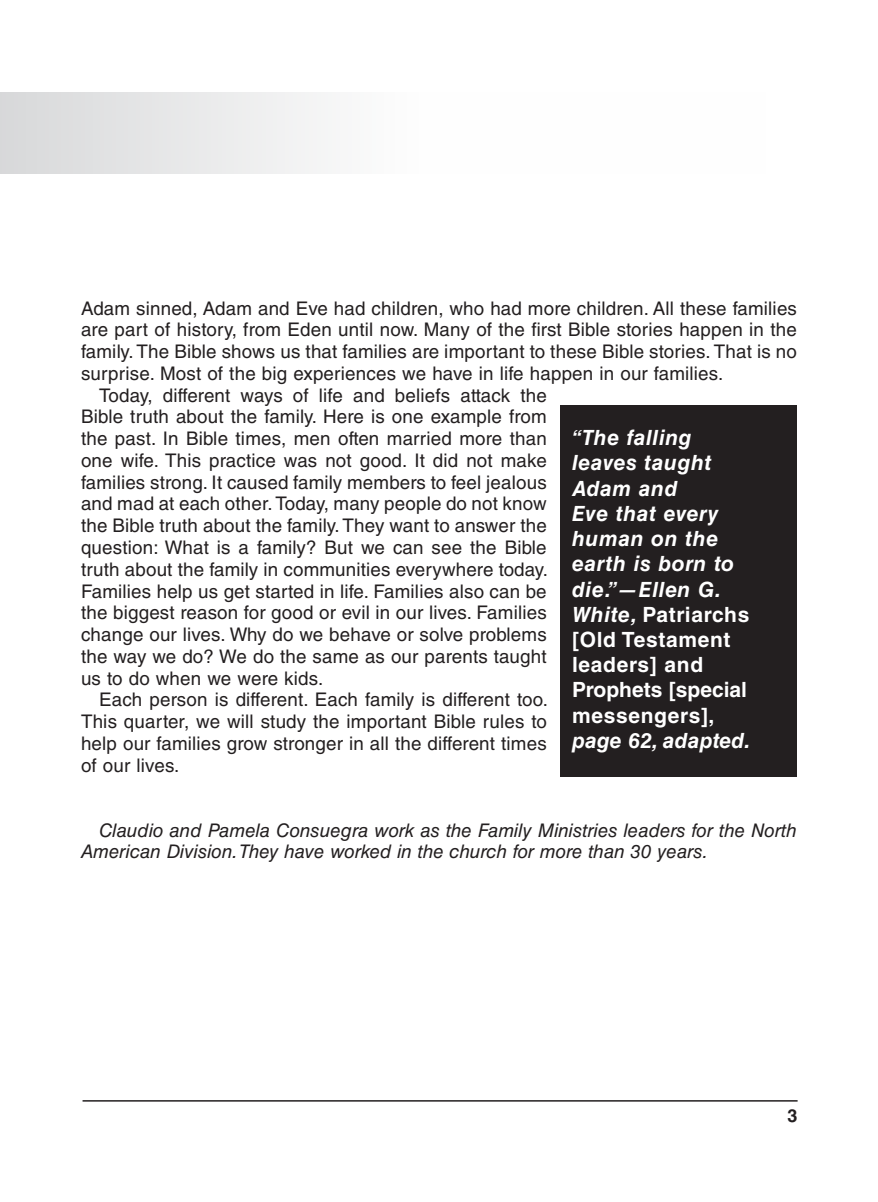
<style>
.page{position:relative;width:878px;height:1202px;background:#fff}
.page>*{position:absolute;margin:0;border:0;box-sizing:border-box;transform-origin:0 0}
.t1{font:italic 700 21px/25.2px "Helvetica LT Std";letter-spacing:.03em;color:#fff}
.t2{font:italic 700 21px "Helvetica LT Std";letter-spacing:.01em;color:#fff}
.t3{font:18.75px "Helvetica LT Std";letter-spacing:.01em;color:#231f20}
.t4{font:italic 18.75px/21.8px "Helvetica LT Std";color:#231f20}
.t5{font:700 18px "Helvetica LT Std";color:#231f20}
.s1{font-style:normal}
</style>
<div class="page">
<hr style="left:82px;top:1100px;width:715px;height:1px;background:#231f20">
<div style="left:560px;top:405px;width:236px;height:371px;background:#231f20"></div>
<div style="left:0;top:93px;width:766px;height:81px;background:linear-gradient(to right,#dfe0e1,#fff)"></div>
<p class="t3" style="left:81px;top:297px;width:717px">Adam sinned, Adam and Eve had children, who had more children. All these families</p>
<p class="t3" style="left:81px;top:319px;width:717px">are part of history, from Eden until now. Many of the first Bible stories happen in the</p>
<p class="t3" style="left:81px;top:341px;width:717px">family. The Bible shows us that families are important to these Bible stories. That is no</p>
<p class="t3" style="left:81px;top:362px;width:644px">surprise. Most of the big experiences we have in life happen in our families.</p>
<p class="t3" style="left:99px;top:384px;width:449px">Today, different ways of life and beliefs attack the</p>
<p class="t3" style="left:81px;top:406px;width:467px">Bible truth about the family. Here is one example from</p>
<p class="t3" style="left:81px;top:428px;width:467px">the past. In Bible times, men often married more than</p>
<p class="t3" style="left:81px;top:449px;width:467px">one wife. This practice was not good. It did not make</p>
<p class="t3" style="left:81px;top:471px;width:467px">families strong. It caused family members to feel jealous</p>
<p class="t3" style="left:81px;top:493px;width:467px">and mad at each other. Today, many people do not know</p>
<p class="t3" style="left:81px;top:515px;width:467px">the Bible truth about the family. They want to answer the</p>
<p class="t3" style="left:81px;top:536px;width:467px">question: What is a family? But we can see the Bible</p>
<p class="t3" style="left:81px;top:558px;width:468px">truth about the family in communities everywhere today.</p>
<p class="t3" style="left:81px;top:580px;width:467px">Families help us get started in life. Families also can be</p>
<p class="t3" style="left:81px;top:602px;width:467px">the biggest reason for good or evil in our lives. Families</p>
<p class="t3" style="left:81px;top:623px;width:467px">change our lives. Why do we behave or solve problems</p>
<p class="t3" style="left:81px;top:645px;width:467px">the way we do? We do the same as our parents taught</p>
<p class="t3" style="left:81px;top:667px;width:244px">us to do when we were kids.</p>
<p class="t3" style="left:99px;top:689px;width:450px">Each person is different. Each family is different too.</p>
<p class="t3" style="left:81px;top:710px;width:467px">This quarter, we will study the important Bible rules to</p>
<p class="t3" style="left:81px;top:732px;width:467px">help our families grow stronger in all the different times</p>
<p class="t3" style="left:81px;top:754px;width:100px">of our lives.</p>
<p class="t1" style="left:572px;top:425px;width:179px">“The falling leaves taught<br>Adam and<br>Eve that every human on the earth is born to die.”—Ellen G.<br>White, <span class="s1">Patriarchs [Old Testament leaders] and<br>Prophets [special messengers],</span></p>
<p class="t2" style="left:572px;top:727px;width:180px">page 62, adapted.</p>
<p class="t4" style="left:81px;top:819px;width:717px;text-indent:18px">Claudio and Pamela Consuegra work as the Family Ministries leaders for the North<br>American Division. They have worked in the church for more than 30 years.</p>
<p class="t5" style="left:787px;top:1104px;width:12px">3</p>
</div>
